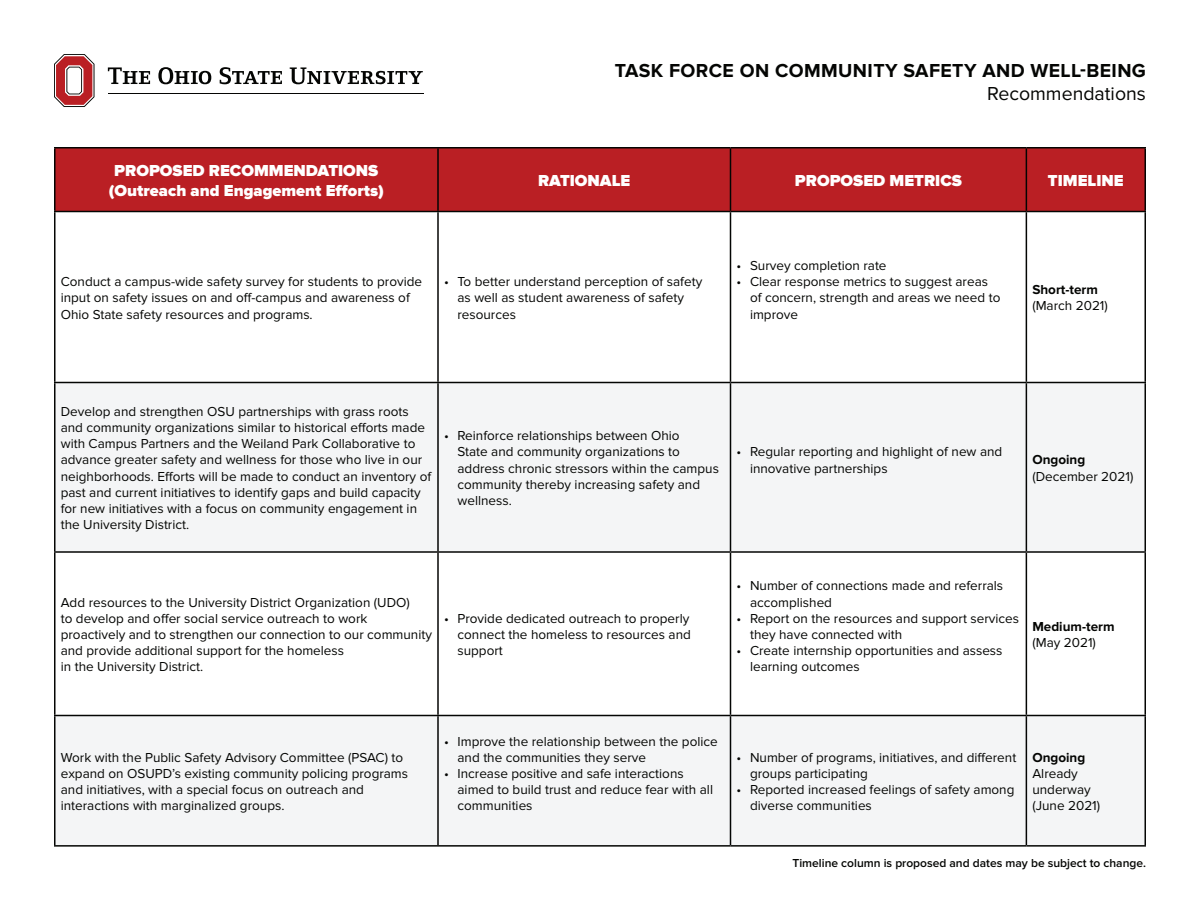
<style>
.page{position:relative;width:1200px;height:900px;background:#fff}
.page>*{position:absolute;margin:0;border:0;box-sizing:border-box;transform-origin:0 0}
.t1{font:700 19.5px "Proxima Nova";letter-spacing:.02em;color:#040503}
.t2{font:19.5px "Proxima Nova";color:#040503}
.t3{font:900 16.5px/19.8px "Proxima Nova";color:#fff;text-align:center}
.t4{font:13.5px/16.2px "Proxima Nova";color:#040503}
.t5{font:700 13.5px "Proxima Nova";color:#040503}
.t6{font:600 12px "Proxima Nova";color:#040503}
</style>
<div class="page">
<div style="left:56px;top:148px;width:1088px;height:63px;background:#ba1f24"></div>
<svg style="left:56px;top:383px;width:1088px;height:462px;fill:#f4f5f6"></svg>
<hr style="left:54px;top:147px;width:384px;height:1px;background:#040503">
<hr style="left:54px;top:148px;width:2px;height:63px;background:#040503">
<hr style="left:438px;top:147px;width:292px;height:1px;background:#040503">
<hr style="left:437px;top:148px;width:2px;height:63px;background:#040503">
<hr style="left:730px;top:147px;width:296px;height:1px;background:#040503">
<hr style="left:730px;top:148px;width:1px;height:63px;background:#040503">
<hr style="left:1026px;top:147px;width:120px;height:1px;background:#040503">
<hr style="left:1026px;top:148px;width:1px;height:63px;background:#040503">
<hr style="left:1144px;top:148px;width:2px;height:63px;background:#040503">
<hr style="left:54px;top:211px;width:384px;height:1px;background:#040503">
<hr style="left:54px;top:212px;width:2px;height:170px;background:#040503">
<hr style="left:438px;top:211px;width:292px;height:1px;background:#040503">
<hr style="left:437px;top:212px;width:2px;height:170px;background:#040503">
<hr style="left:730px;top:211px;width:296px;height:1px;background:#040503">
<hr style="left:730px;top:212px;width:1px;height:170px;background:#040503">
<hr style="left:1026px;top:211px;width:120px;height:1px;background:#040503">
<hr style="left:1026px;top:212px;width:1px;height:170px;background:#040503">
<hr style="left:1144px;top:212px;width:2px;height:170px;background:#040503">
<hr style="left:54px;top:382px;width:384px;height:1px;background:#040503">
<hr style="left:54px;top:383px;width:2px;height:168px;background:#040503">
<hr style="left:438px;top:382px;width:292px;height:1px;background:#040503">
<hr style="left:437px;top:383px;width:2px;height:168px;background:#040503">
<hr style="left:730px;top:382px;width:296px;height:1px;background:#040503">
<hr style="left:730px;top:383px;width:1px;height:168px;background:#040503">
<hr style="left:1026px;top:382px;width:120px;height:1px;background:#040503">
<hr style="left:1026px;top:383px;width:1px;height:168px;background:#040503">
<hr style="left:1144px;top:383px;width:2px;height:168px;background:#040503">
<hr style="left:54px;top:551px;width:384px;height:2px;background:#040503">
<hr style="left:54px;top:553px;width:2px;height:162px;background:#040503">
<hr style="left:438px;top:551px;width:292px;height:2px;background:#040503">
<hr style="left:437px;top:553px;width:2px;height:162px;background:#040503">
<hr style="left:730px;top:551px;width:296px;height:2px;background:#040503">
<hr style="left:730px;top:553px;width:1px;height:162px;background:#040503">
<hr style="left:1026px;top:551px;width:120px;height:2px;background:#040503">
<hr style="left:1026px;top:553px;width:1px;height:162px;background:#040503">
<hr style="left:1144px;top:553px;width:2px;height:162px;background:#040503">
<hr style="left:54px;top:715px;width:384px;height:1px;background:#040503">
<hr style="left:54px;top:716px;width:2px;height:129px;background:#040503">
<hr style="left:438px;top:715px;width:292px;height:1px;background:#040503">
<hr style="left:437px;top:716px;width:2px;height:129px;background:#040503">
<hr style="left:730px;top:715px;width:296px;height:1px;background:#040503">
<hr style="left:730px;top:716px;width:1px;height:129px;background:#040503">
<hr style="left:1026px;top:715px;width:120px;height:1px;background:#040503">
<hr style="left:1026px;top:716px;width:1px;height:129px;background:#040503">
<hr style="left:1144px;top:716px;width:2px;height:129px;background:#040503">
<hr style="left:54px;top:845px;width:384px;height:2px;background:#040503">
<hr style="left:438px;top:845px;width:292px;height:2px;background:#040503">
<hr style="left:730px;top:845px;width:296px;height:2px;background:#040503">
<hr style="left:1026px;top:845px;width:120px;height:2px;background:#040503">
<hr style="left:108px;top:93px;width:316px;height:1px;background:#040503">
<svg style="left:54px;top:54px;width:41px;height:53px"></svg>
<svg style="left:108px;top:67px;width:42px;height:17px"></svg>
<svg style="left:158px;top:67px;width:53px;height:17px"></svg>
<svg style="left:220px;top:67px;width:62px;height:17px"></svg>
<svg style="left:290px;top:67px;width:133px;height:17px"></svg>
<h1 class="t1" style="left:615px;top:59px;width:533px">TASK FORCE ON COMMUNITY SAFETY AND WELL-BEING</h1>
<h1 class="t2" style="left:987px;top:83px;width:160px">Recommendations</h1>
<p class="t3" style="left:109px;top:161px;width:277px">PROPOSED RECOMMENDATIONS (Outreach and Engagement Efforts)</p>
<p class="t3" style="left:538px;top:171px;width:94px">RATIONALE</p>
<p class="t3" style="left:795px;top:171px;width:169px">PROPOSED METRICS</p>
<p class="t3" style="left:1048px;top:171px;width:77px">TIMELINE</p>
<p class="t4" style="left:61px;top:274px;width:363px">Conduct a campus-wide safety survey for students to provide input on safety issues on and off-campus and awareness of<br>Ohio State safety resources and programs.</p>
<p class="t4" style="left:458px;top:274px;width:246px;text-indent:-14px">• To better understand perception of safety as well as student awareness of safety resources</p>
<p class="t4" style="left:737px;top:258px;width:152px">• Survey completion rate</p>
<p class="t4" style="left:750px;top:274px;width:252px;text-indent:-14px">• Clear response metrics to suggest areas of concern, strength and areas we need to improve</p>
<p class="t5" style="left:1032px;top:282px;width:67px">Short-term</p>
<p class="t4" style="left:1032px;top:298px;width:77px">(March 2021)</p>
<p class="t4" style="left:61px;top:403px;width:372px">Develop and strengthen OSU partnerships with grass roots and community organizations similar to historical efforts made with Campus Partners and the Weiland Park Collaborative to advance greater safety and wellness for those who live in our neighborhoods. Efforts will be made to conduct an inventory of past and current initiatives to identify gaps and build capacity for new initiatives with a focus on community engagement in the University District.</p>
<p class="t4" style="left:458px;top:428px;width:263px;text-indent:-14px">• Reinforce relationships between Ohio<br>State and community organizations to address chronic stressors within the campus community thereby increasing safety and wellness.</p>
<p class="t4" style="left:750px;top:444px;width:254px;text-indent:-14px">• Regular reporting and highlight of new and innovative partnerships</p>
<p class="t5" style="left:1032px;top:452px;width:54px">Ongoing</p>
<p class="t4" style="left:1032px;top:468px;width:102px">(December 2021)</p>
<p class="t4" style="left:61px;top:594px;width:373px">Add resources to the University District Organization (UDO)<br>to develop and offer social service outreach to work proactively and to strengthen our connection to our community and provide additional support for the homeless<br>in the University District.</p>
<p class="t4" style="left:458px;top:610px;width:235px;text-align:justify;text-indent:-14px">• Provide dedicated outreach to properly connect the homeless to resources and support</p>
<p class="t4" style="left:750px;top:578px;width:255px;text-indent:-14px">• Number of connections made and referrals accomplished</p>
<p class="t4" style="left:750px;top:610px;width:271px;text-indent:-14px">• Report on the resources and support services they have connected with</p>
<p class="t4" style="left:750px;top:643px;width:254px;text-indent:-14px">• Create internship opportunities and assess learning outcomes</p>
<p class="t5" style="left:1032px;top:619px;width:84px">Medium-term</p>
<p class="t4" style="left:1032px;top:635px;width:65px">(May 2021)</p>
<p class="t4" style="left:61px;top:749px;width:349px">Work with the Public Safety Advisory Committee (PSAC) to expand on OSUPD’s existing community policing programs and initiatives, with a special focus on outreach and interactions with marginalized groups.</p>
<p class="t4" style="left:458px;top:733px;width:262px;text-indent:-14px">• Improve the relationship between the police and the communities they serve</p>
<p class="t4" style="left:458px;top:766px;width:257px;text-indent:-14px">• Increase positive and safe interactions aimed to build trust and reduce fear with all communities</p>
<p class="t4" style="left:750px;top:749px;width:268px;text-indent:-14px">• Number of programs, initiatives, and different groups participating</p>
<p class="t4" style="left:750px;top:782px;width:266px;text-indent:-14px">• Reported increased feelings of safety among diverse communities</p>
<p class="t5" style="left:1032px;top:749px;width:54px">Ongoing</p>
<p class="t4" style="left:1032px;top:766px;width:69px">Already underway (June 2021)</p>
<p class="t6" style="left:792px;top:856px;width:355px">Timeline column is proposed and dates may be subject to change.</p>
</div>
